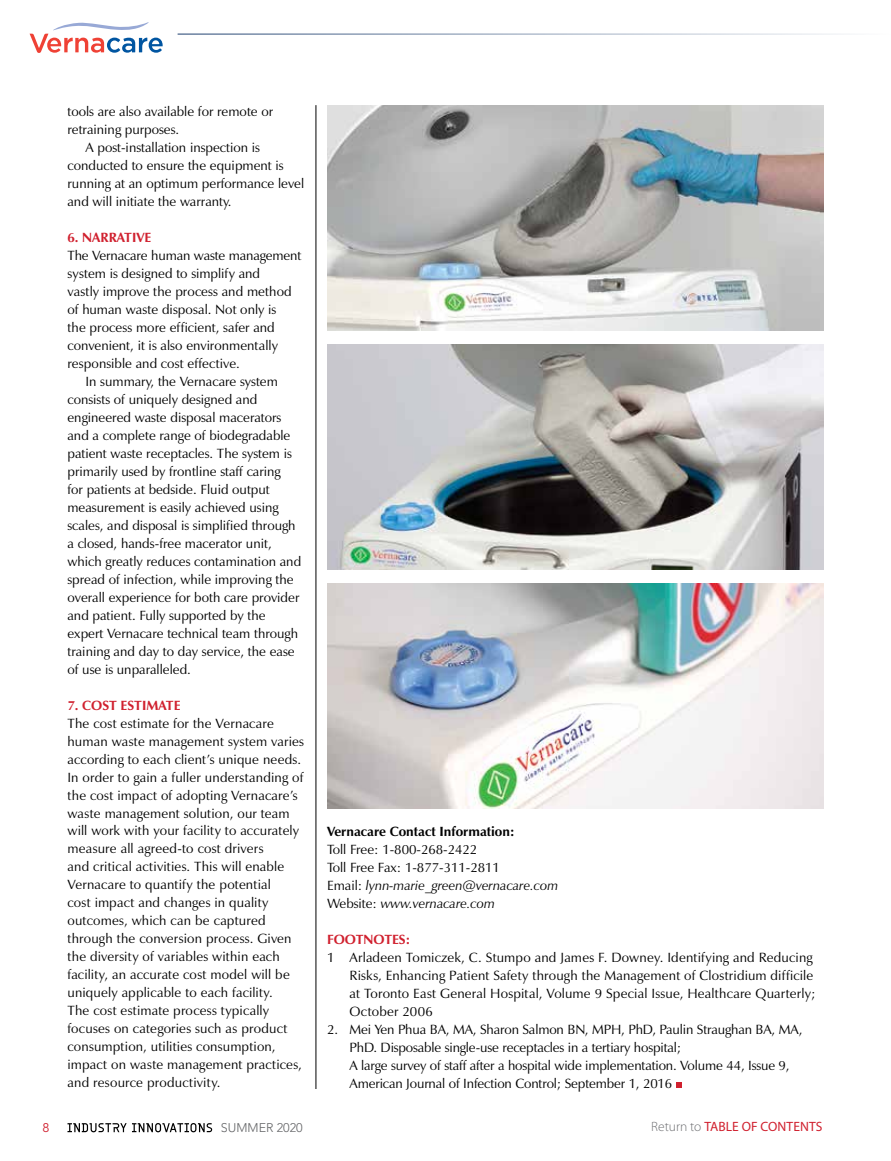
<style>
.page{position:relative;width:891px;height:1161px;background:#fff}
.page>*{position:absolute;margin:0;border:0;box-sizing:border-box;transform-origin:0 0}
.t1{font:13.5px/18px "Zapf Humanist 601 BT";color:#000}
.t2{font:700 13.5px "Zapf Humanist 601 BT";color:#d0202e}
.t3{font:700 13.5px "Zapf Humanist 601 BT";color:#000}
.t4{font:13.5px "Myriad Pro";letter-spacing:.01em;color:#d0202e}
.t5{font:12.6px "Avenir";color:#d0202e}
.t6{font:300 12.45px "Avenir";color:#636466}
.s1{font-style:italic}
.s2{font-weight:300;color:#6d6e71}
</style>
<div class="page">
<hr style="left:178px;top:34px;width:713px;height:1px;background:#1b3d6d">
<svg style="left:30px;top:22px;width:133px;height:31px"></svg>
<img style="left:327px;top:344px;width:497px;height:225px">
<img style="left:327px;top:583px;width:497px;height:225px">
<img style="left:327px;top:105px;width:497px;height:225px">
<svg style="left:676px;top:1083px;width:5px;height:5px"></svg>
<hr style="left:316px;top:105px;width:1px;height:984px;background:#000">
<svg style="left:68px;top:1123px;width:144px;height:9px"></svg>
<p class="t1" style="left:68px;top:102px;width:207px">tools are also available for remote or retraining purposes.</p>
<p class="t1" style="left:68px;top:138px;width:238px;text-indent:18px">A post-installation inspection is conducted to ensure the equipment is running at an optimum performance level and will initiate the warranty.</p>
<p class="t2" style="left:68px;top:229px;width:85px">6. NARRATIVE</p>
<p class="t1" style="left:68px;top:246px;width:235px">The Vernacare human waste management</p>
<p class="t1" style="left:68px;top:264px;width:194px">system is designed to simplify and</p>
<p class="t1" style="left:68px;top:282px;width:226px">vastly improve the process and method</p>
<p class="t1" style="left:68px;top:300px;width:210px">of human waste disposal. Not only is</p>
<p class="t1" style="left:68px;top:318px;width:209px">the process more efficient, safer and</p>
<p class="t1" style="left:68px;top:336px;width:212px">convenient, it is also environmentally</p>
<p class="t1" style="left:68px;top:354px;width:174px">responsible and cost effective.</p>
<p class="t1" style="left:85px;top:372px;width:194px">In summary, the Vernacare system</p>
<p class="t1" style="left:68px;top:390px;width:191px">consists of uniquely designed and</p>
<p class="t1" style="left:68px;top:408px;width:215px">engineered waste disposal macerators</p>
<p class="t1" style="left:68px;top:426px;width:224px">and a complete range of biodegradable</p>
<p class="t1" style="left:68px;top:444px;width:226px">patient waste receptacles. The system is</p>
<p class="t1" style="left:68px;top:462px;width:215px">primarily used by frontline staff caring</p>
<p class="t1" style="left:68px;top:480px;width:204px">for patients at bedside. Fluid output</p>
<p class="t1" style="left:68px;top:498px;width:213px">measurement is easily achieved using</p>
<p class="t1" style="left:68px;top:516px;width:230px">scales, and disposal is simplified through</p>
<p class="t1" style="left:68px;top:534px;width:206px">a closed, hands-free macerator unit,</p>
<p class="t1" style="left:68px;top:552px;width:235px">which greatly reduces contamination and</p>
<p class="t1" style="left:68px;top:570px;width:228px">spread of infection, while improving the</p>
<p class="t1" style="left:68px;top:588px;width:233px">overall experience for both care provider</p>
<p class="t1" style="left:68px;top:606px;width:200px">and patient. Fully supported by the</p>
<p class="t1" style="left:68px;top:624px;width:232px">expert Vernacare technical team through</p>
<p class="t1" style="left:68px;top:642px;width:229px">training and day to day service, the ease</p>
<p class="t1" style="left:68px;top:660px;width:125px">of use is unparalleled.</p>
<p class="t2" style="left:68px;top:697px;width:115px">7. COST ESTIMATE</p>
<p class="t1" style="left:68px;top:714px;width:238px">The cost estimate for the Vernacare human waste management system varies according to each client’s unique needs.<br>In order to gain a fuller understanding of the cost impact of adopting Vernacare’s waste management solution, our team will work with your facility to accurately measure all agreed-to cost drivers<br>and critical activities. This will enable Vernacare to quantify the potential<br>cost impact and changes in quality outcomes, which can be captured through the conversion process. Given the diversity of variables within each facility, an accurate cost model will be uniquely applicable to each facility.<br>The cost estimate process typically focuses on categories such as product consumption, utilities consumption, impact on waste management practices, and resource productivity.</p>
<p class="t5" style="left:42px;top:1121px;width:8px">8</p>
<p class="t6" style="left:221px;top:1121px;width:83px">SUMMER 2020</p>
<p class="t3" style="left:327px;top:823px;width:189px">Vernacare Contact Information:</p>
<p class="t1" style="left:327px;top:840px;width:233px">Toll Free: 1-800-268-2422<br>Toll Free Fax: 1-877-311-2811<br>Email: <span class="s1">lynn-marie_green@vernacare.com<br></span>Website: <span class="s1">www.vernacare.com</span></p>
<p class="t2" style="left:327px;top:931px;width:85px">FOOTNOTES:</p>
<p class="t1" style="left:350px;top:948px;width:467px;text-indent:-23px">1 Arladeen Tomiczek, C. Stumpo and James F. Downey. Identifying and Reducing Risks, Enhancing Patient Safety through the Management of Clostridium difficile at Toronto East General Hospital, Volume 9 Special Issue, Healthcare Quarterly; October 2006</p>
<p class="t1" style="left:350px;top:1020px;width:454px;text-indent:-23px">2. Mei Yen Phua BA, MA, Sharon Salmon BN, MPH, PhD, Paulin Straughan BA, MA, PhD. Disposable single-use receptacles in a tertiary hospital;<br>A large survey of staff after a hospital wide implementation. Volume 44, Issue 9, American Journal of Infection Control; September 1, 2016</p>
<p class="t4" style="left:651px;top:1118px;width:173px"><span class="s2">Return to</span> TABLE OF CONTENTS</p>
</div>
